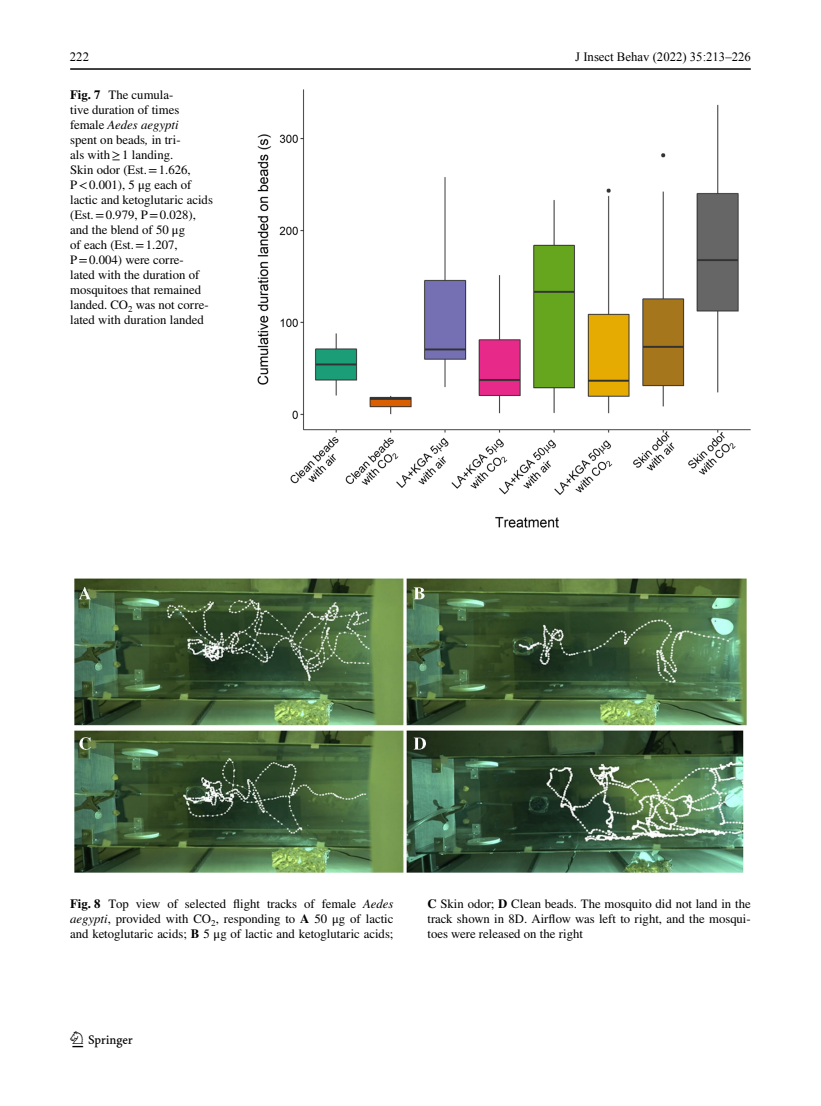
<style>
.page{position:relative;width:821px;height:1106px;background:#fff}
.page>*{position:absolute;margin:0;border:0;box-sizing:border-box;transform-origin:0 0}
.t1{font:22.5px "Springnew Regular 2";color:#000}
.t2{font:12.75px/15px "STIX";color:#000;text-align:justify}
.t3{font:12.75px "Times New Roman";color:#000}
.s1{font-weight:700}
.s2{font-style:italic}
</style>
<div class="page">
<hr style="left:70px;top:68px;width:680px;height:2px;background:#000">
<img style="left:257px;top:89px;width:493px;height:438px">
<img style="left:74px;top:579px;width:672px;height:293px">
<p class="t3" style="left:70px;top:53px;width:21px">222</p>
<p class="t3" style="left:575px;top:53px;width:177px">J Insect Behav (2022) 35:213–226</p>
<p class="t2" style="left:70px;top:88px;width:144px;text-align:left"><span class="s1">Fig. 7</span> The cumula-<br>tive duration of times female <span class="s2">Aedes aegypti<br></span>spent on beads<span class="s2">,</span> in tri-<br>als with≥1 landing.<br>Skin odor (Est.=1.626,<br>P&lt;0.001), 5 μg each of lactic and ketoglutaric acids (Est.=0.979, P=0.028), and the blend of 50 μg<br>of each (Est.=1.207,<br>P=0.004) were corre-<br>lated with the duration of mosquitoes that remained landed. CO<sub>2</sub> was not corre&shy;lated with duration landed</p>
<p class="t2" style="left:70px;top:896px;width:325px"><span class="s1">Fig. 8</span> Top view of selected flight tracks of female <span class="s2">Aedes aegypti</span>, provided with CO<sub>2</sub>, responding to <span class="s1">A</span> 50 μg of lactic and ketoglutaric acids; <span class="s1">B</span> 5 μg of lactic and ketoglutaric acids;</p>
<p class="t2" style="left:427px;top:896px;width:325px"><span class="s1">C</span> Skin odor; <span class="s1">D</span> Clean beads. The mosquito did not land in the track shown in 8D. Airflow was left to right, and the mosqui&shy;toes were released on the right</p>
<h1 class="t1" style="left:72px;top:1031px;width:62px">1 3</h1>
</div>
